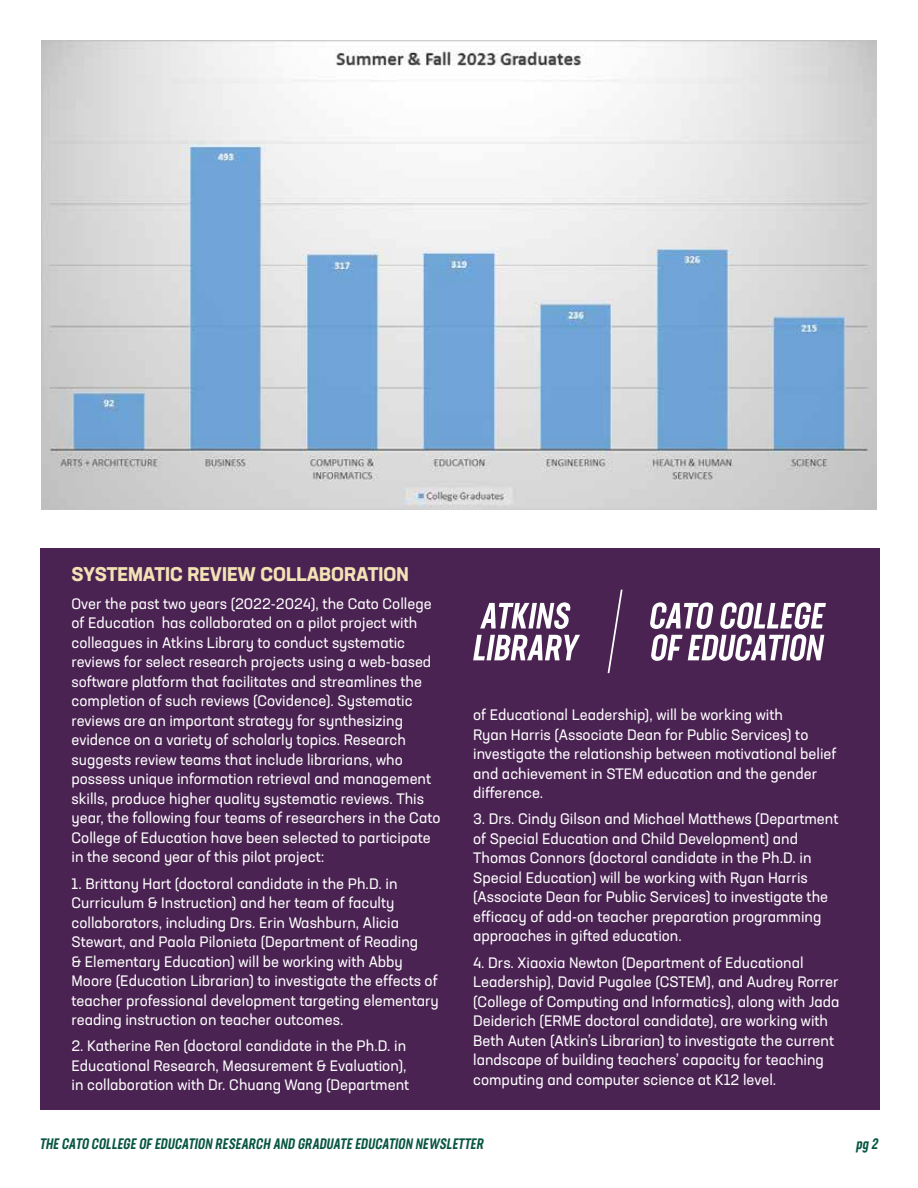
<style>
.page{position:relative;width:918px;height:1188px;background:#fff}
.page>*{position:absolute;margin:0;border:0;box-sizing:border-box;transform-origin:0 0}
.t1{font:700 19.5px "Neusa Next Std";color:#f2e2b4}
.t2{font:15px/19.5px "Neusa Next Std";color:#fff}
.t3{font:italic 500 15px "Neusa Next Std Compact";color:#085542}
</style>
<div class="page">
<div style="left:40px;top:549px;width:840px;height:561px;background:#4b2353"></div>
<img style="left:42px;top:40px;width:834px;height:470px">
<svg style="left:473px;top:635px;width:107px;height:25px"></svg>
<svg style="left:480px;top:602px;width:91px;height:27px"></svg>
<svg style="left:650px;top:602px;width:176px;height:59px"></svg>
<svg style="left:607px;top:589px;width:16px;height:85px"></svg>
<h1 class="t1" style="left:72px;top:562px;width:339px">SYSTEMATIC REVIEW COLLABORATION</h1>
<p class="t2" style="left:72px;top:594px;width:370px">Over the past two years (2022-2024), the Cato College of Education has collaborated on a pilot project with colleagues in Atkins Library to conduct systematic reviews for select research projects using a web-based software platform that facilitates and streamlines the completion of such reviews (Covidence). Systematic reviews are an important strategy for synthesizing evidence on a variety of scholarly topics. Research suggests review teams that include librarians, who possess unique information retrieval and management skills, produce higher quality systematic reviews. This year, the following four teams of researchers in the Cato College of Education have been selected to participate in the second year of this pilot project:</p>
<p class="t2" style="left:72px;top:873px;width:369px">1. Brittany Hart (doctoral candidate in the Ph.D. in Curriculum &amp; Instruction) and her team of faculty collaborators, including Drs. Erin Washburn, Alicia Stewart, and Paola Pilonieta (Department of Reading<br>&amp; Elementary Education) will be working with Abby Moore (Education Librarian) to investigate the effects of teacher professional development targeting elementary reading instruction on teacher outcomes.</p>
<p class="t2" style="left:72px;top:1036px;width:339px">2. Katherine Ren (doctoral candidate in the Ph.D. in<br>Educational Research, Measurement &amp; Evaluation), in collaboration with Dr. Chuang Wang (Department</p>
<p class="t2" style="left:473px;top:705px;width:365px">of Educational Leadership), will be working with<br>Ryan Harris (Associate Dean for Public Services) to investigate the relationship between motivational belief and achievement in STEM education and the gender difference.</p>
<p class="t2" style="left:473px;top:809px;width:367px">3. Drs. Cindy Gilson and Michael Matthews (Department of Special Education and Child Development) and Thomas Connors (doctoral candidate in the Ph.D. in Special Education) will be working with Ryan Harris (Associate Dean for Public Services) to investigate the efficacy of add-on teacher preparation programming approaches in gifted education.</p>
<p class="t2" style="left:473px;top:952px;width:368px">4. Drs. Xiaoxia Newton (Department of Educational Leadership), David Pugalee (CSTEM), and Audrey Rorrer (College of Computing and Informatics), along with Jada Deiderich (ERME doctoral candidate), are working with Beth Auten (Atkin’s Librarian) to investigate the current landscape of building teachers’ capacity for teaching computing and computer science at K12 level.</p>
<p class="t3" style="left:39px;top:1134px;width:448px">THE CATO COLLEGE OF EDUCATION RESEARCH AND GRADUATE EDUCATION NEWSLETTER</p>
<p class="t3" style="left:856px;top:1134px;width:26px">pg 2</p>
</div>
